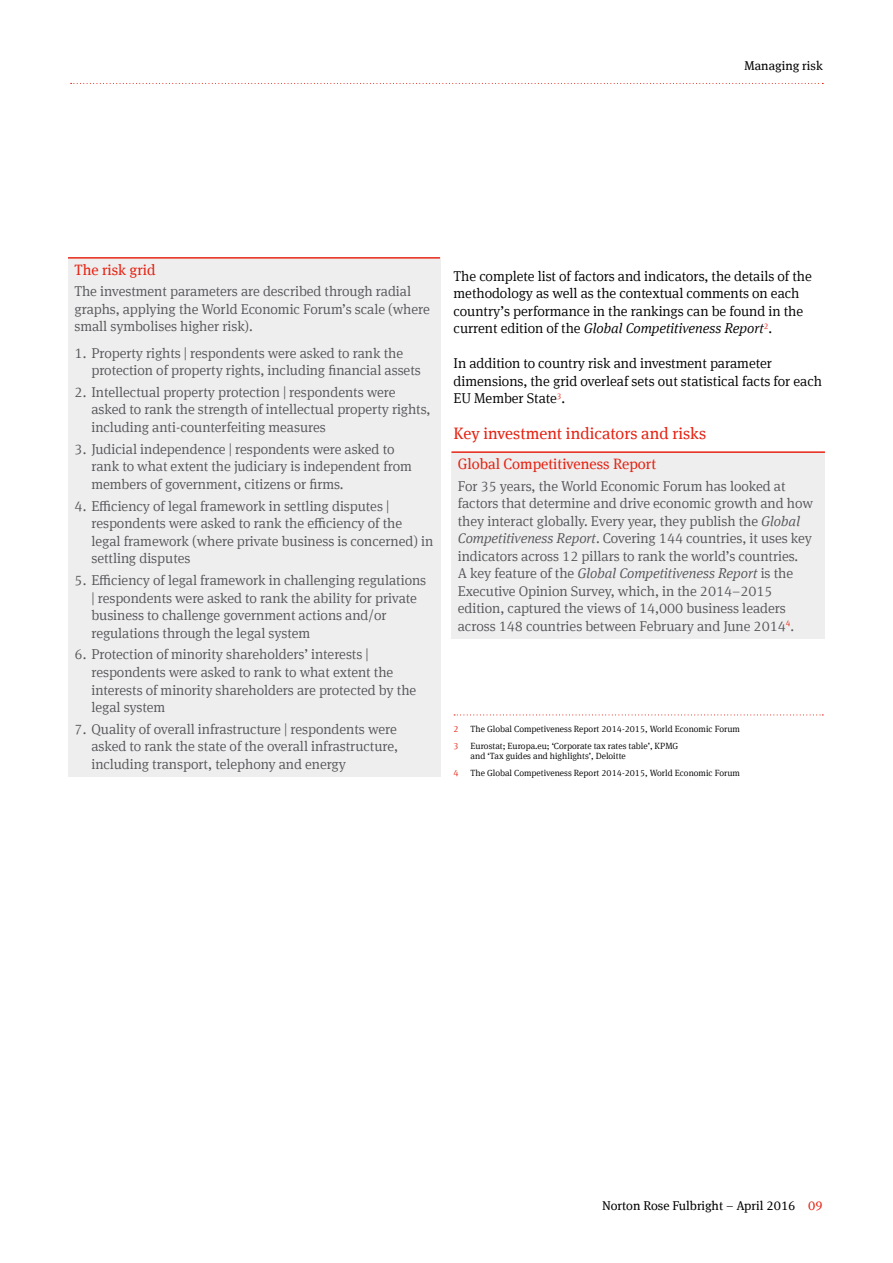
<style>
.page{position:relative;width:893px;height:1263px;background:#fff}
.page>*{position:absolute;margin:0;border:0;box-sizing:border-box;transform-origin:0 0}
.t1{font:16.5px "Meta Serif Offc Pro";color:#e42313}
.t2{font:15px "Meta Serif Offc Pro";color:#e42313}
.t3{font:300 14.25px/17.5px "Meta Serif Offc Pro";letter-spacing:-.005em;color:#55565a}
.t4{font:300 14.25px/17.5px "Meta Serif Offc Pro";letter-spacing:-.005em;color:#000}
.t5{font:12.75px "Meta Serif Offc Pro";color:#000}
.t6{font:300 9px/10.5px "Meta Serif Offc Pro";color:#000}
.t7{font:300 9px "Meta Serif Offc Pro";color:#e42313}
.s1{font-style:italic}
.s2{color:#e42313}
</style>
<div class="page">
<svg style="left:71px;top:83px;width:752px;height:1px"></svg>
<div style="left:68px;top:259px;width:372px;height:21px;background:#eee"></div>
<hr style="left:68px;top:257px;width:372px;height:2px;background:#e42313">
<div style="left:68px;top:277px;width:372px;height:62px;background:#eee"></div>
<div style="left:68px;top:338px;width:372px;height:45px;background:#eee"></div>
<div style="left:68px;top:377px;width:372px;height:62px;background:#eee"></div>
<div style="left:68px;top:434px;width:372px;height:62px;background:#eee"></div>
<div style="left:68px;top:491px;width:372px;height:80px;background:#eee"></div>
<div style="left:68px;top:565px;width:372px;height:80px;background:#eee"></div>
<div style="left:68px;top:640px;width:372px;height:80px;background:#eee"></div>
<div style="left:68px;top:714px;width:372px;height:62px;background:#eee"></div>
<div style="left:451px;top:453px;width:374px;height:21px;background:#eee"></div>
<hr style="left:451px;top:451px;width:374px;height:2px;background:#e42313">
<div style="left:451px;top:471px;width:374px;height:168px;background:#eee"></div>
<svg style="left:454px;top:714px;width:369px;height:1px"></svg>
<p class="t5" style="left:744px;top:56px;width:80px">Managing risk</p>
<p class="t2" style="left:74px;top:258px;width:83px">The risk grid</p>
<p class="t3" style="left:74px;top:282px;width:357px">The investment parameters are described through radial graphs, applying the World Economic Forum’s scale (where small symbolises higher risk).</p>
<p class="t3" style="left:91px;top:343px;width:331px;text-indent:-17px">1. Property rights | respondents were asked to rank the protection of property rights, including financial assets</p>
<p class="t3" style="left:91px;top:382px;width:341px;text-indent:-17px">2. Intellectual property protection | respondents were asked to rank the strength of intellectual property rights, including anti-counterfeiting measures</p>
<p class="t3" style="left:91px;top:439px;width:322px;text-indent:-17px">3. Judicial independence | respondents were asked to rank to what extent the judiciary is independent from members of government, citizens or firms.</p>
<p class="t3" style="left:91px;top:496px;width:343px;text-indent:-17px">4. Efficiency of legal framework in settling disputes | respondents were asked to rank the efficiency of the legal framework (where private business is concerned) in settling disputes</p>
<p class="t3" style="left:91px;top:571px;width:336px;text-indent:-17px">5. Efficiency of legal framework in challenging regulations | respondents were asked to rank the ability for private business to challenge government actions and/or regulations through the legal system</p>
<p class="t3" style="left:91px;top:645px;width:326px;text-indent:-17px">6. Protection of minority shareholders’ interests | respondents were asked to rank to what extent the interests of minority shareholders are protected by the legal system</p>
<p class="t3" style="left:91px;top:719px;width:308px;text-align:justify;text-indent:-17px">7. Quality of overall infrastructure | respondents were asked to rank the state of the overall infrastructure, including transport, telephony and energy</p>
<p class="t4" style="left:454px;top:266px;width:360px">The complete list of factors and indicators, the details of the methodology as well as the contextual comments on each country’s performance in the rankings can be found in the current edition of the <span class="s1">Global Competitiveness Report</span><sup>2</sup>.</p>
<p class="t4" style="left:454px;top:354px;width:370px">In addition to country risk and investment parameter dimensions, the grid overleaf sets out statistical facts for each<br>EU Member State<sup>3</sup>.</p>
<p class="t1" style="left:454px;top:421px;width:254px">Key investment indicators and risks</p>
<p class="t2" style="left:458px;top:453px;width:200px">Global Competitiveness Report</p>
<p class="t3" style="left:458px;top:476px;width:357px">For 35 years, the World Economic Forum has looked at factors that determine and drive economic growth and how they interact globally. Every year, they publish the <span class="s1">Global Competitiveness Report</span>. Covering 144 countries, it uses key indicators across 12 pillars to rank the world’s countries.<br>A key feature of the <span class="s1">Global Competitiveness Report</span> is the Executive Opinion Survey, which, in the 2014–2015 edition, captured the views of 14,000 business leaders across 148 countries between February and June 2014<sup>4</sup>.</p>
<p class="t7" style="left:454px;top:722px;width:7px">2</p>
<p class="t6" style="left:471px;top:723px;width:271px">The Global Competiveness Report 2014-2015, World Economic Forum</p>
<p class="t7" style="left:454px;top:739px;width:7px">3</p>
<p class="t6" style="left:471px;top:740px;width:209px">Eurostat; Europa.eu; ‘Corporate tax rates table’, KPMG and ‘Tax guides and highlights’, Deloitte</p>
<p class="t7" style="left:454px;top:766px;width:7px">4</p>
<p class="t6" style="left:471px;top:767px;width:271px">The Global Competiveness Report 2014-2015, World Economic Forum</p>
<p class="t5" style="left:602px;top:1197px;width:222px">Norton Rose Fulbright – April 2016 <span class="s2">09</span></p>
</div>
